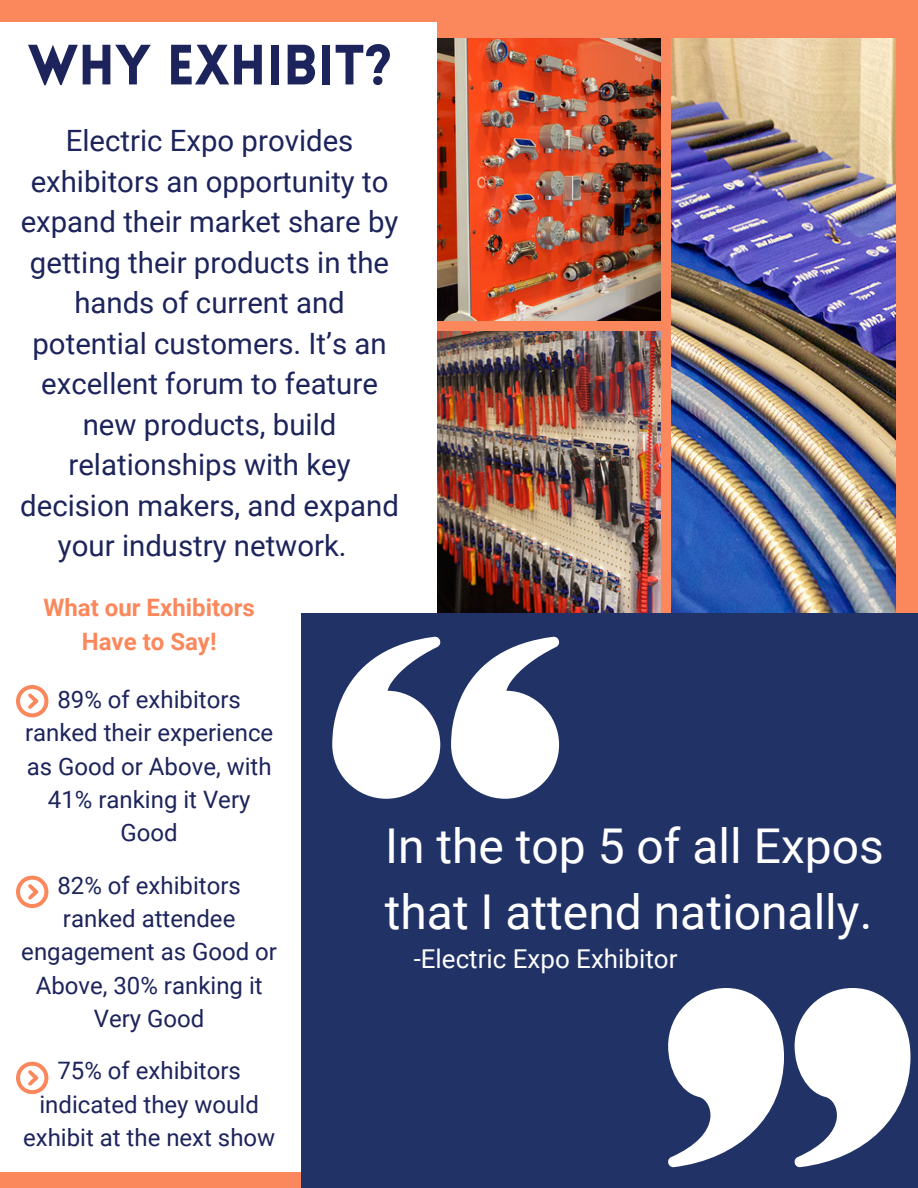
<style>
.page{position:relative;width:918px;height:1188px;background:#fb885c}
.page>*{position:absolute;margin:0;border:0;box-sizing:border-box;transform-origin:0 0}
.t1{font:900 55.5px "Lovelo";color:#1c245b}
.t2{font:48px/66.3px "Roboto";color:#fff}
.t3{font:29.4px/40.5px "Roboto";color:#1c245b;text-align:center}
.t4{font:25.95px "Roboto";color:#fff}
.t5{font:24px/33.5px "Roboto";color:#1c245b;text-align:center}
.t6{font:700 24px/33.5px "Roboto";color:#fb885c;text-align:center}
</style>
<div class="page">
<img style="left:436px;top:38px;width:224px;height:283px">
<img style="left:436px;top:332px;width:224px;height:281px">
<img style="left:672px;top:38px;width:224px;height:575px">
<div style="left:0;top:22px;width:436px;height:1150px;background:#fff"></div>
<div style="left:301px;top:613px;width:617px;height:575px;background:#203266"></div>
<svg style="left:668px;top:988px;width:116px;height:180px"></svg>
<svg style="left:794px;top:988px;width:116px;height:180px"></svg>
<svg style="left:332px;top:636px;width:228px;height:163px"></svg>
<svg style="left:16px;top:685px;width:32px;height:32px"></svg>
<svg style="left:16px;top:876px;width:32px;height:32px"></svg>
<svg style="left:16px;top:1062px;width:32px;height:32px"></svg>
<p class="t1" style="left:28px;top:43px;width:365px">Why Exhibit?</p>
<p class="t3" style="left:20px;top:121px;width:380px">Electric Expo provides exhibitors an opportunity to expand their market share by getting their products in the hands of current and potential customers. It’s an excellent forum to feature new products, build relationships with key decision makers, and expand your industry network.</p>
<p class="t6" style="left:44px;top:591px;width:213px">What our Exhibitors<br>Have to Say!</p>
<p class="t5" style="left:25px;top:683px;width:250px">89% of exhibitors ranked their experience as Good or Above, with<br>41% ranking it Very<br>Good</p>
<p class="t5" style="left:21px;top:869px;width:257px">82% of exhibitors ranked attendee engagement as Good or<br>Above, 30% ranking it<br>Very Good</p>
<p class="t5" style="left:23px;top:1054px;width:254px">75% of exhibitors indicated they would exhibit at the next show</p>
<p class="t2" style="left:385px;top:814px;width:501px">In the top 5 of all Expos that I attend nationally.</p>
<p class="t4" style="left:414px;top:943px;width:265px">-Electric Expo Exhibitor</p>
</div>
